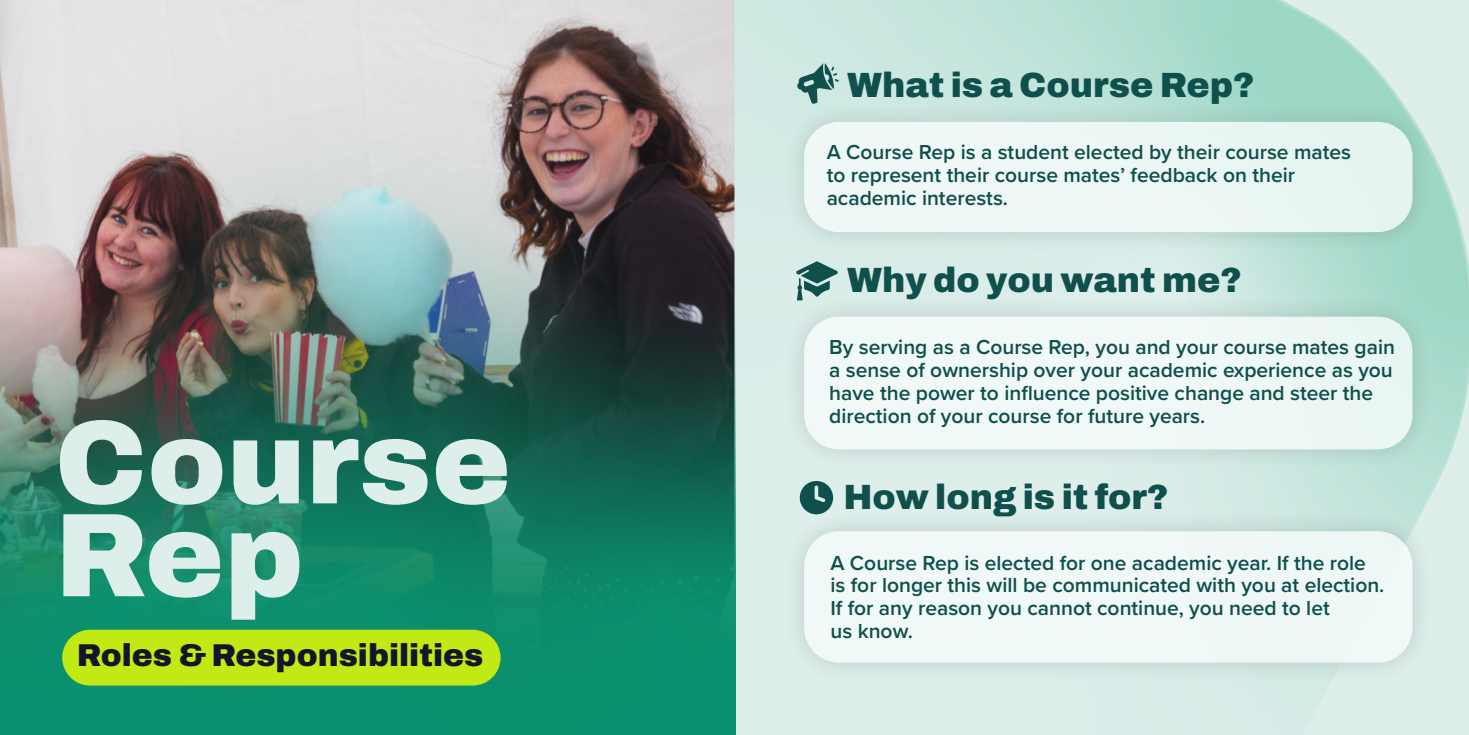
<style>
.page{position:relative;width:1469px;height:735px;background:#fff}
.page>*{position:absolute;margin:0;border:0;box-sizing:border-box;transform-origin:0 0}
.t1{font:600 119px "Archivo";color:#ddeeeb}
.t2{font:600 35px "Archivo";color:#0f4f4c}
.t3{font:600 31.5px "Archivo";color:#131628}
.t4{font:600 21px/22.8px "Proxima Nova";color:#0f4f4c}
</style>
<div class="page">
<img style="left:0;top:0;width:736px;height:734px">
<div style="left:62px;top:629px;width:438px;height:56px;background:#c1ea15;border-radius:28px"></div>
<div style="left:782px;top:100px;width:652px;height:154px;background:#231f20;opacity:.21"></div>
<div style="left:804px;top:122px;width:608px;height:110px;background:#eef7f6;border-radius:35px"></div>
<div style="left:782px;top:509px;width:652px;height:175px;background:#231f20;opacity:.21"></div>
<div style="left:804px;top:531px;width:608px;height:131px;background:#f7fcfc;border-radius:35px"></div>
<div style="left:782px;top:295px;width:652px;height:176px;background:#231f20;opacity:.21"></div>
<div style="left:804px;top:316px;width:608px;height:133px;background:#f7fcfc;border-radius:35px"></div>
<svg style="left:799px;top:480px;width:34px;height:34px"></svg>
<svg style="left:796px;top:261px;width:42px;height:39px"></svg>
<svg style="left:797px;top:63px;width:41px;height:41px"></svg>
<p class="t1" style="left:55px;top:373px;width:458px">Course</p>
<p class="t1" style="left:55px;top:466px;width:250px">Rep</p>
<p class="t3" style="left:77px;top:631px;width:408px">Roles &amp; Responsibilities</p>
<p class="t2" style="left:847px;top:59px;width:409px">What is a Course Rep?</p>
<p class="t4" style="left:826px;top:140px;width:526px">A Course Rep is a student elected by their course mates to represent their course mates’ feedback on their academic interests.</p>
<p class="t2" style="left:847px;top:253px;width:396px">Why do you want me?</p>
<p class="t4" style="left:829px;top:335px;width:567px">By serving as a Course Rep, you and your course mates gain a sense of ownership over your academic experience as you have the power to influence positive change and steer the direction of your course for future years.</p>
<p class="t2" style="left:843px;top:470px;width:326px">How long is it for?</p>
<p class="t4" style="left:830px;top:550px;width:555px">A Course Rep is elected for one academic year. If the role is for longer this will be communicated with you at election.<br>If for any reason you cannot continue, you need to let</p>
<p class="t4" style="left:830px;top:618px;width:84px">us know.</p>
</div>
